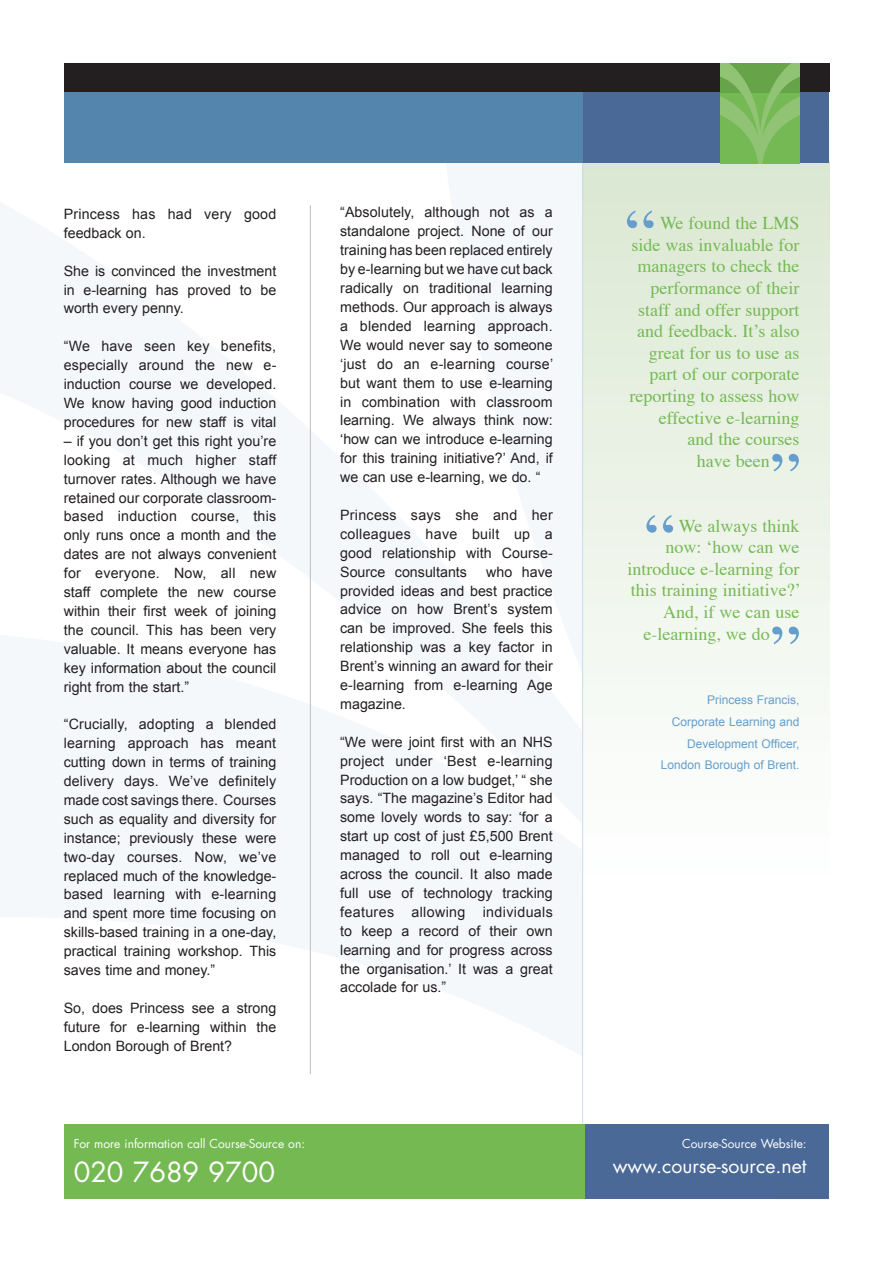
<style>
.page{position:relative;width:893px;height:1263px;background:#fff}
.page>*{position:absolute;margin:0;border:0;box-sizing:border-box;transform-origin:0 0}
.t1{font:72px "Times";color:#659ecc}
.t2{font:27px "Futura";color:#fff}
.t3{font:19.5px "Futura";color:#fff}
.t4{font:18px/21.6px "Times";color:#75b953;text-align:right}
.t5{font:14.25px/18.9px "Arial";color:#231f20;text-align:justify}
.t6{font:12px/21.6px "Arial";color:#659ecc;text-align:right}
.t7{font:12px "Futura";color:#fff}
</style>
<div class="page">
<div style="left:583px;top:162px;width:246px;height:730px;background:linear-gradient(to bottom,#dbe8d2,#fff)"></div>
<hr style="left:582px;top:162px;width:1px;height:963px;background:#ccdbed">
<div style="left:582px;top:92px;width:247px;height:71px;background:#4a6996"></div>
<hr style="left:310px;top:205px;width:1px;height:869px;background:#bcbdc0">
<div style="left:64px;top:1124px;width:522px;height:75px;background:#75b953"></div>
<div style="left:585px;top:1124px;width:244px;height:75px;background:#4a6996"></div>
<img style="left:721px;top:92px;width:78px;height:71px">
<div style="left:64px;top:64px;width:765px;height:28px;background:#231f20"></div>
<img style="left:721px;top:64px;width:78px;height:28px">
<div style="left:64px;top:92px;width:519px;height:71px;background:#5485ad"></div>
<p class="t5" style="left:64px;top:204px;width:214px">Princess has had very good feedback on.</p>
<p class="t5" style="left:64px;top:261px;width:214px">She is convinced the investment in e-learning has proved to be worth every penny.</p>
<p class="t5" style="left:64px;top:337px;width:214px">“We have seen key benefits, especially around the new e&shy;induction course we developed.<br>We know having good induction procedures for new staff is vital</p>
<p class="t5" style="left:64px;top:431px;width:214px">– if you don’t get this right you’re looking at much higher staff turnover rates. Although we have retained our corporate classroom&shy;based induction course, this only runs once a month and the dates are not always convenient for everyone. Now, all new staff complete the new course within their first week of joining the council. This has been very valuable. It means everyone has key information about the council right from the start.”</p>
<p class="t5" style="left:64px;top:715px;width:214px">“Crucially, adopting a blended learning approach has meant cutting down in terms of training delivery days. We’ve definitely made cost savings there. Courses such as equality and diversity for instance; previously these were two-day courses. Now, we’ve replaced much of the knowledge&shy;based learning with e-learning and spent more time focusing on skills-based training in a one-day, practical training workshop. This saves time and money.”</p>
<p class="t5" style="left:64px;top:998px;width:214px">So, does Princess see a strong future for e-learning within the London Borough of Brent?</p>
<p class="t7" style="left:74px;top:1135px;width:233px">For more information call Course-Source on:</p>
<p class="t2" style="left:74px;top:1154px;width:203px">020 7689 9700</p>
<p class="t5" style="left:340px;top:203px;width:214px">“Absolutely, although not as a standalone project. None of our training has been replaced entirely by e-learning but we have cut back radically on traditional learning methods. Our approach is always a blended learning approach.<br>We would never say to someone ‘just do an e-learning course’ but want them to use e-learning in combination with classroom learning. We always think now: ‘how can we introduce e-learning for this training initiative?’ And, if we can use e-learning, we do. “</p>
<p class="t5" style="left:340px;top:505px;width:214px">Princess says she and her colleagues have built up a good relationship with Course-Source consultants</p>
<p class="t5" style="left:340px;top:562px;width:214px;text-indent:146px">who have provided ideas and best practice advice on how Brent’s system can be improved. She feels this relationship was a key factor in Brent’s winning an award for their e-learning from e-learning Age magazine.</p>
<p class="t5" style="left:340px;top:732px;width:214px">“We were joint first with an NHS project under ‘Best e-learning Production on a low budget,’ “ she says. “The magazine’s Editor had some lovely words to say: ‘for a start up cost of just £5,500 Brent managed to roll out e-learning across the council. It also made full use of technology tracking features allowing individuals to keep a record of their own learning and for progress across the organisation.’ It was a great accolade for us.”</p>
<p class="t1" style="left:625px;top:168px;width:33px">“</p>
<p class="t4" style="left:630px;top:211px;width:171px">We found the LMS side was invaluable for managers to check the performance of their staff and offer support and feedback. It’s also great for us to use as part of our corporate reporting to assess how effective e-learning</p>
<p class="t4" style="left:687px;top:427px;width:113px">and the courses</p>
<p class="t4" style="left:697px;top:448px;width:74px">have been</p>
<p class="t1" style="left:770px;top:411px;width:33px">”</p>
<p class="t1" style="left:644px;top:472px;width:33px">“</p>
<p class="t4" style="left:679px;top:513px;width:122px">We always think</p>
<p class="t4" style="left:628px;top:535px;width:175px">now: ‘how can we introduce e-learning for this training initiative?’<br>And, if we can use</p>
<p class="t4" style="left:643px;top:621px;width:128px">e-learning, we do</p>
<p class="t1" style="left:770px;top:584px;width:33px">”</p>
<p class="t6" style="left:707px;top:689px;width:94px">Princess Francis,</p>
<p class="t6" style="left:672px;top:711px;width:129px">Corporate Learning and<br>Development Officer,</p>
<p class="t6" style="left:661px;top:754px;width:140px">London Borough of Brent.</p>
<p class="t7" style="left:682px;top:1135px;width:126px">Course-Source Website:</p>
<p class="t3" style="left:613px;top:1152px;width:195px">www.course-source.net</p>
</div>
